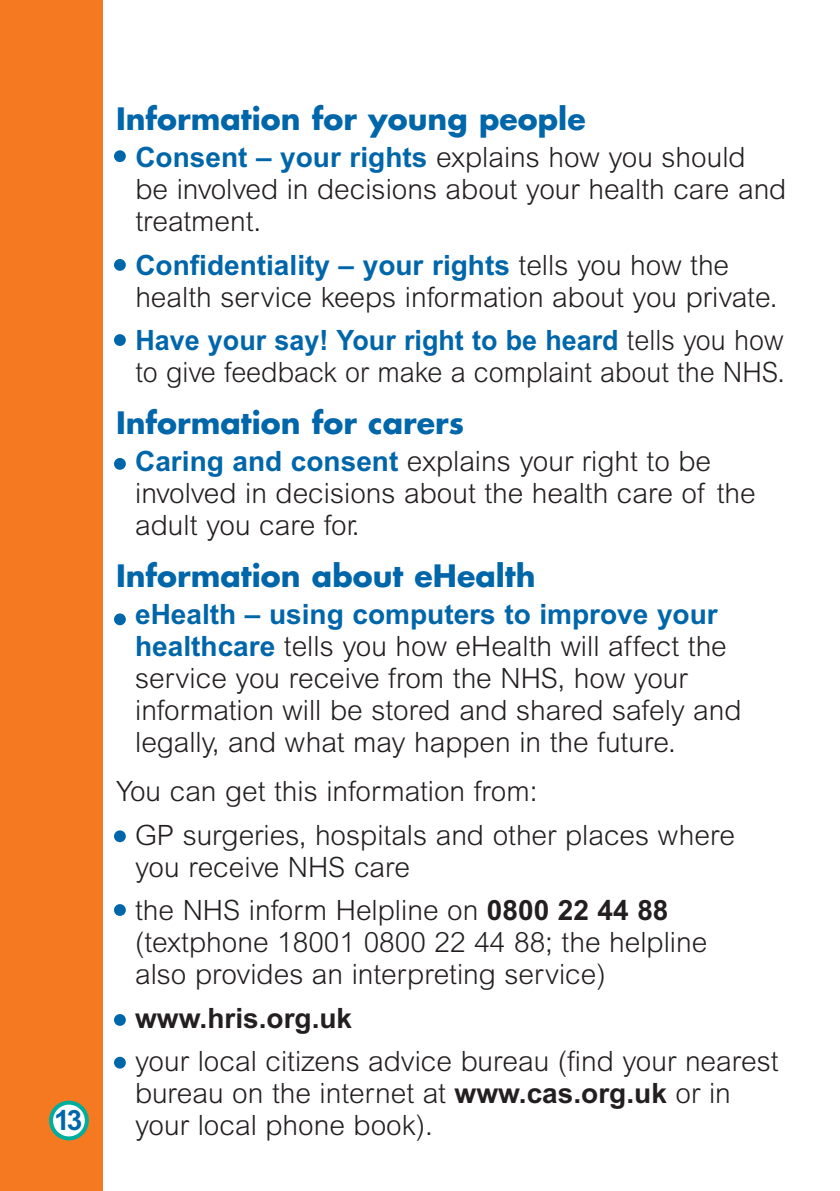
<style>
.page{position:relative;width:840px;height:1191px;background:#fff}
.page>*{position:absolute;margin:0;border:0;box-sizing:border-box;transform-origin:0 0}
.t1{font:700 30px "Futura";color:#06a}
.t2{font:300 28px/32px "Arial";color:#231f20}
.t3{font:300 28px/32px "Arial";color:#231f20;scale:.96 1}
.t4{font:700 28px "Arial";color:#231f20}
.t5{font:700 28px "Arial";color:#06a}
.s1{font-weight:700;color:#06a}
.s2{font-weight:700}
</style>
<div class="page">
<div style="left:0;top:0;width:102px;height:1191px;background:#f47921"></div>
<div style="left:51px;top:1102px;width:36px;height:36px;background:#fff;border-radius:50%"></div>
<div style="left:49px;top:1100px;width:40px;height:40px;border:4px solid #00ae9d;border-radius:50%"></div>
<div style="left:114px;top:150px;width:12px;height:12px;background:#06a;border-radius:50%"></div>
<div style="left:114px;top:259px;width:12px;height:12px;background:#06a;border-radius:50%"></div>
<div style="left:114px;top:334px;width:12px;height:12px;background:#06a;border-radius:50%"></div>
<div style="left:114px;top:830px;width:12px;height:12px;background:#06a;border-radius:50%"></div>
<div style="left:114px;top:904px;width:12px;height:12px;background:#06a;border-radius:50%"></div>
<div style="left:114px;top:1014px;width:12px;height:11px;background:#06a;border-radius:50%"></div>
<div style="left:114px;top:1056px;width:12px;height:12px;background:#06a;border-radius:50%"></div>
<div style="left:114px;top:458px;width:12px;height:12px;background:#06a;border-radius:50%"></div>
<div style="left:114px;top:613px;width:12px;height:12px;background:#06a;border-radius:50%"></div>
<p class="t5" style="left:54px;top:1104px;width:30px">13</p>
<p class="t1" style="left:116px;top:98px;width:471px">Information for young people</p>
<p class="t2" style="left:135px;top:141px;width:652px"><span class="s1">Consent – your rights</span> explains how you should<br>be involved in decisions about your health care and treatment.</p>
<p class="t2" style="left:135px;top:249px;width:643px"><span class="s1">Confidentiality – your rights</span> tells you how the health service keeps information about you private.</p>
<p class="t3" style="left:135px;top:324px;width:677px"><span class="s1">Have your say! Your right to be heard</span> tells you how to give feedback or make a complaint about the NHS.</p>
<p class="t1" style="left:116px;top:401px;width:349px">Information for carers</p>
<p class="t2" style="left:135px;top:445px;width:621px"><span class="s1">Caring and consent</span> explains your right to be involved in decisions about the health care of the adult you care for.</p>
<p class="t1" style="left:116px;top:554px;width:421px">Information about eHealth</p>
<p class="t2" style="left:135px;top:598px;width:607px"><span class="s1">eHealth – using computers to improve your healthcare</span> tells you how eHealth will affect the service you receive from the NHS, how your information will be stored and shared safely and legally, and what may happen in the future.</p>
<p class="t2" style="left:135px;top:769px;width:601px;line-height:43.4px;text-indent:-19px">You can get this information from:<br>GP surgeries, hospitals and other places where</p>
<p class="t2" style="left:135px;top:845px;width:534px;line-height:43.4px">you receive NHS care<br>the NHS inform Helpline on <span class="s2">0800 22 44 88</span></p>
<p class="t2" style="left:135px;top:926px;width:573px">(textphone 18001 0800 22 44 88; the helpline also provides an interpreting service)</p>
<p class="t4" style="left:135px;top:1002px;width:218px">www.hris.org.uk</p>
<p class="t2" style="left:135px;top:1045px;width:644px">your local citizens advice bureau (find your nearest bureau on the internet at <span class="s2">www.cas.org.uk</span> or in your local phone book).</p>
</div>
